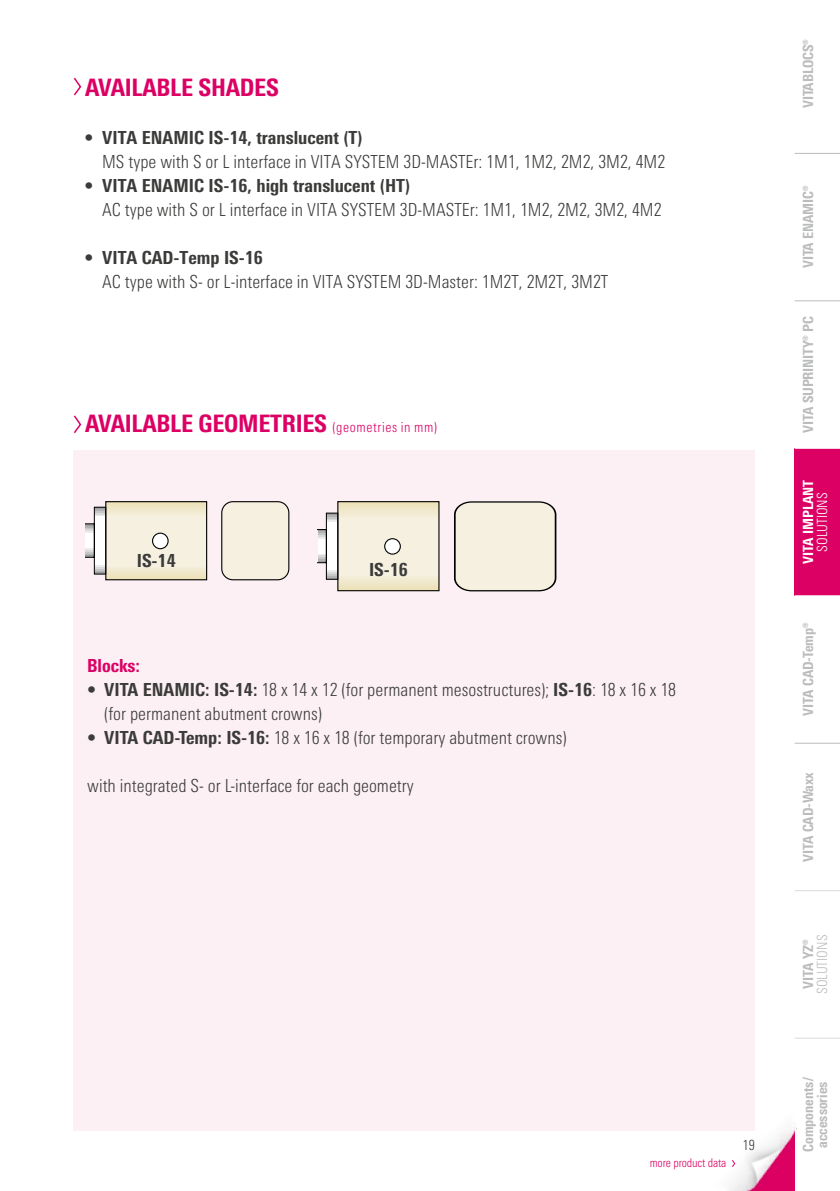
<style>
.page{position:relative;width:840px;height:1191px;background:#fff}
.page>*{position:absolute;margin:0;border:0;box-sizing:border-box;transform-origin:0 0}
.t1{font:800 condensed 24px "Univers Next Pro";letter-spacing:-.01em;color:#dd0064}
.t2{font:300 condensed 18px/24px "Univers Next Pro";color:#3b3b3a}
.t3{font:800 condensed 18px "Univers Next Pro";color:#3b3b3a}
.t4{font:800 condensed 18px "Univers Next Pro";color:#dd0064}
.t5{font:800 condensed 14px/14px "Univers Next Pro";letter-spacing:-.01em;color:#bbbcbd}
.t6{font:800 condensed 14px "Univers Next Pro";color:#fff}
.t7{font:300 condensed 14px "Univers Next Pro";color:#bbbcbd}
.t8{font:300 condensed 14px "Univers Next Pro";color:#fff}
.t9{font:300 condensed 14px "Univers Next Pro";color:#3b3b3a}
.t10{font:300 condensed 12px "Univers Next Pro";letter-spacing:-.01em;color:#dd0064}
.s1{font-family:"Univers LT Std";font-weight:700}
.s2{font-weight:800}
.s3{font-weight:300;font-size:14px}
</style>
<div class="page">
<img style="left:729px;top:1040px;width:66px;height:151px">
<div style="left:74px;top:450px;width:680px;height:681px;background:#fcf0f4"></div>
<hr style="left:106px;top:576px;width:100px;height:2px;background:#ede2bb">
<hr style="left:106px;top:574px;width:100px;height:2px;background:#eee4c2">
<hr style="left:106px;top:572px;width:100px;height:2px;background:#efe7c8">
<hr style="left:106px;top:570px;width:100px;height:2px;background:#f1e9ce">
<hr style="left:106px;top:568px;width:100px;height:2px;background:#f2ebd3">
<hr style="left:106px;top:566px;width:100px;height:2px;background:#f4edd9">
<hr style="left:106px;top:565px;width:100px;height:1px;background:#f5f0df">
<div style="left:106px;top:517px;width:100px;height:48px;background:#f5f0df"></div>
<hr style="left:105px;top:503px;width:101px;height:2px;background:#ede2bb">
<hr style="left:105px;top:505px;width:101px;height:2px;background:#eee4c0">
<hr style="left:105px;top:507px;width:101px;height:2px;background:#efe6c5">
<hr style="left:105px;top:509px;width:101px;height:1px;background:#f0e8ca">
<hr style="left:105px;top:510px;width:101px;height:2px;background:#f1ead0">
<hr style="left:105px;top:512px;width:101px;height:2px;background:#f2ecd5">
<hr style="left:105px;top:514px;width:101px;height:2px;background:#f4eeda">
<hr style="left:105px;top:516px;width:101px;height:1px;background:#f5f0df">
<svg style="left:85px;top:506px;width:20px;height:68px"></svg>
<div style="left:105px;top:501px;width:102px;height:79px;border:1px solid #000"></div>
<div style="left:152px;top:533px;width:16px;height:16px;background:#fff;border-radius:50%"></div>
<div style="left:152px;top:532px;width:16px;height:17px;border:1px solid #000;border-radius:50%"></div>
<div style="left:222px;top:502px;width:67px;height:78px;background:#f5f0df;border-radius:11px"></div>
<div style="left:221px;top:501px;width:68px;height:79px;border:1px solid #000;border-radius:11px"></div>
<hr style="left:338px;top:587px;width:100px;height:2px;background:#ede2bb">
<hr style="left:338px;top:584px;width:100px;height:2px;background:#eee4c2">
<hr style="left:338px;top:582px;width:100px;height:2px;background:#efe7c8">
<hr style="left:338px;top:580px;width:100px;height:2px;background:#f1e9ce">
<hr style="left:338px;top:577px;width:100px;height:3px;background:#f2ebd3">
<hr style="left:338px;top:575px;width:100px;height:2px;background:#f4edd9">
<hr style="left:338px;top:574px;width:100px;height:1px;background:#f5f0df">
<div style="left:338px;top:519px;width:100px;height:55px;background:#f5f0df"></div>
<hr style="left:337px;top:503px;width:101px;height:2px;background:#ede2bb">
<hr style="left:337px;top:505px;width:101px;height:2px;background:#eee4c0">
<hr style="left:337px;top:507px;width:101px;height:2px;background:#efe6c5">
<hr style="left:337px;top:509px;width:101px;height:3px;background:#f0e8ca">
<hr style="left:337px;top:512px;width:101px;height:2px;background:#f1ead0">
<hr style="left:337px;top:514px;width:101px;height:2px;background:#f2ecd5">
<hr style="left:337px;top:516px;width:101px;height:2px;background:#f4eeda">
<hr style="left:337px;top:518px;width:101px;height:2px;background:#f5f0df">
<svg style="left:317px;top:512px;width:20px;height:68px"></svg>
<div style="left:337px;top:501px;width:102px;height:90px;border:1px solid #000"></div>
<div style="left:384px;top:539px;width:16px;height:15px;background:#fff;border-radius:50%"></div>
<div style="left:384px;top:538px;width:16px;height:16px;border:1px solid #000;border-radius:50%"></div>
<svg style="left:454px;top:501px;width:102px;height:91px;background:#e8e4d4"></svg>
<div style="left:794px;top:448px;width:45px;height:148px;background:#dd0064"></div>
<hr style="left:794px;top:595px;width:45px;height:1px;background:#fff">
<hr style="left:794px;top:448px;width:45px;height:1px;background:#fff">
<hr style="left:794px;top:300px;width:45px;height:1px;background:#bbbcbd">
<hr style="left:794px;top:153px;width:45px;height:1px;background:#bbbcbd">
<hr style="left:794px;top:1037px;width:45px;height:1px;background:#dadada">
<hr style="left:794px;top:890px;width:45px;height:1px;background:#dadada">
<hr style="left:794px;top:742px;width:45px;height:1px;background:#bbbcbd">
<svg style="left:73px;top:77px;width:9px;height:19px"></svg>
<svg style="left:73px;top:415px;width:9px;height:18px"></svg>
<svg style="left:729px;top:1159px;width:5px;height:8px"></svg>
<h1 class="t1" style="left:85px;top:73px;width:195px">AVAILABLE SHADES</h1>
<p class="t2" style="left:102px;top:126px;width:564px;text-indent:-17px"><span class="s1">•</span> <span class="s2">VITA ENAMIC IS-14, translucent (T)<br></span>MS type with S or L interface in VITA SYSTEM 3D-MASTEr: 1M1, 1M2, 2M2, 3M2, 4M2</p>
<p class="t2" style="left:102px;top:174px;width:560px;text-indent:-17px"><span class="s1">•</span> <span class="s2">VITA ENAMIC IS-16, high translucent (HT)<br></span>AC type with S or L interface in VITA SYSTEM 3D-MASTEr: 1M1, 1M2, 2M2, 3M2, 4M2</p>
<p class="t2" style="left:102px;top:246px;width:507px;text-indent:-17px"><span class="s1">•</span> <span class="s2">VITA CAD-Temp IS-16<br></span>AC type with S- or L-interface in VITA SYSTEM 3D-Master: 1M2T, 2M2T, 3M2T</p>
<h1 class="t1" style="left:85px;top:409px;width:353px">AVAILABLE GEOMETRIES <span class="s3">(geometries in mm)</span></h1>
<p class="t3" style="left:137px;top:550px;width:40px">IS-14</p>
<p class="t3" style="left:369px;top:559px;width:40px">IS-16</p>
<p class="t4" style="left:87px;top:655px;width:54px">Blocks:</p>
<p class="t2" style="left:104px;top:678px;width:573px;text-indent:-17px"><span class="s2">• VITA ENAMIC: IS-14:</span> 18 x 14 x 12 (for permanent mesostructures); <span class="s2">IS-16</span>: 18 x 16 x 18 (for permanent abutment crowns)</p>
<p class="t2" style="left:87px;top:726px;width:481px"><span class="s2">• VITA CAD-Temp: IS-16:</span> 18 x 16 x 18 (for temporary abutment crowns)</p>
<p class="t2" style="left:87px;top:774px;width:328px">with integrated S- or L-interface for each geometry</p>
<p class="t10" style="left:649px;top:1155px;width:78px">more product data</p>
<p class="t9" style="left:742px;top:1137px;width:14px">19</p>
<p class="t5" style="left:800px;top:108px;width:70px;rotate:-90deg">VITABLOCS®</p>
<p class="t5" style="left:800px;top:268px;width:84px;rotate:-90deg">VITA ENAMIC®</p>
<p class="t5" style="left:800px;top:433px;width:118px;rotate:-90deg">VITA SUPRINITY® PC</p>
<p class="t6" style="left:799px;top:564px;width:86px;rotate:-90deg">VITA IMPLANT</p>
<p class="t8" style="left:813px;top:551px;width:61px;rotate:-90deg">SOLUTIONS</p>
<p class="t5" style="left:800px;top:716px;width:95px;rotate:-90deg">VITA CAD-Temp®</p>
<p class="t5" style="left:800px;top:861px;width:91px;rotate:-90deg">VITA CAD-Waxx</p>
<p class="t5" style="left:800px;top:989px;width:51px;rotate:-90deg">VITA YZ®</p>
<p class="t7" style="left:813px;top:994px;width:61px;rotate:-90deg">SOLUTIONS</p>
<p class="t5" style="left:800px;top:1151px;width:76px;rotate:-90deg">Components/ accessories</p>
</div>
